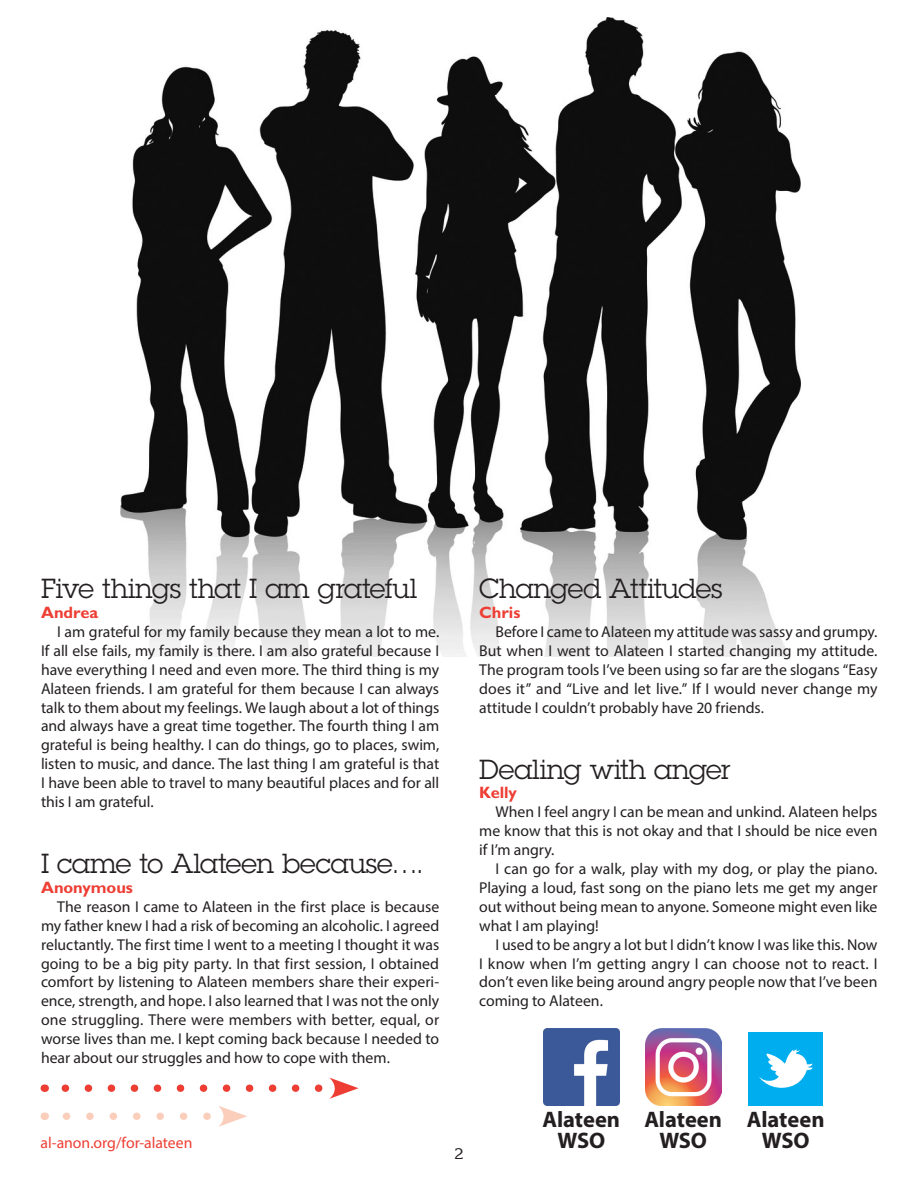
<style>
.page{position:relative;width:918px;height:1188px;background:#fff}
.page>*{position:absolute;margin:0;border:0;box-sizing:border-box;transform-origin:0 0}
.sub_head{font:27px "Lubalin Graph";letter-spacing:-.005em;color:#231f20}
.body_text{font:700 22.5px "Myriad Pro";letter-spacing:-.005em;color:#231f20}
.by_line{font:700 16.5px "Gill Sans";letter-spacing:-.005em;color:#ee3e34}
.body_text-2{font:15.75px/18.9px "Myriad Pro";letter-spacing:-.005em;color:#231f20;text-align:justify}
.body_text-3{font:15.75px "Myriad Pro";color:#ee3e34}
.t1{font:15px "Korinna";color:#231f20}
</style>
<div class="page">
<svg style="left:61px;top:1084px;width:258px;height:8px"></svg>
<svg style="left:329px;top:1078px;width:30px;height:21px"></svg>
<svg style="left:62px;top:1113px;width:145px;height:7px"></svg>
<svg style="left:218px;top:1106px;width:29px;height:21px"></svg>
<img style="left:120px;top:17px;width:681px;height:639px">
<div style="left:748px;top:1032px;width:75px;height:73px;background:#00aeef"></div>
<svg style="left:759px;top:1049px;width:54px;height:39px"></svg>
<img style="left:543px;top:1029px;width:76px;height:76px">
<img style="left:645px;top:1029px;width:76px;height:76px">
<p class="sub_head" style="left:41px;top:572px;width:378px">Five things that I am grateful</p>
<p class="by_line" style="left:41px;top:603px;width:59px">Andrea</p>
<p class="body_text-2" style="left:41px;top:622px;width:400px;text-indent:16px">I am grateful for my family because they mean a lot to me.<br>If all else fails, my family is there. I am also grateful because I have everything I need and even more. The third thing is my Alateen friends. I am grateful for them because I can always talk to them about my feelings. We laugh about a lot of things and always have a great time together. The fourth thing I am grateful is being healthy. I can do things, go to places, swim, listen to music, and dance. The last thing I am grateful is that I have been able to travel to many beautiful places and for all this I am grateful.</p>
<p class="sub_head" style="left:41px;top:847px;width:384px">I came to Alateen because….</p>
<p class="by_line" style="left:41px;top:878px;width:93px">Anonymous</p>
<p class="body_text-2" style="left:41px;top:897px;width:400px;text-indent:16px">The reason I came to Alateen in the first place is because my father knew I had a risk of becoming an alcoholic. I agreed reluctantly. The first time I went to a meeting I thought it was going to be a big pity party. In that first session, I obtained comfort by listening to Alateen members share their experi‑ ence, strength, and hope. I also learned that I was not the only one struggling. There were members with better, equal, or worse lives than me. I kept coming back because I needed to hear about our struggles and how to cope with them.</p>
<p class="sub_head" style="left:479px;top:572px;width:245px">Changed Attitudes</p>
<p class="by_line" style="left:479px;top:603px;width:43px">Chris</p>
<p class="body_text-2" style="left:479px;top:622px;width:400px;text-indent:16px">Before I came to Alateen my attitude was sassy and grumpy.<br>But when I went to Alateen I started changing my attitude.<br>The program tools I’ve been using so far are the slogans “Easy does it” and “Live and let live.” If I would never change my attitude I couldn’t probably have 20 friends.</p>
<p class="sub_head" style="left:479px;top:752px;width:253px">Dealing with anger</p>
<p class="by_line" style="left:479px;top:783px;width:39px">Kelly</p>
<p class="body_text-2" style="left:479px;top:802px;width:400px;text-indent:16px">When I feel angry I can be mean and unkind. Alateen helps me know that this is not okay and that I should be nice even if I’m angry.</p>
<p class="body_text-2" style="left:479px;top:859px;width:400px;text-indent:16px">I can go for a walk, play with my dog, or play the piano.<br>Playing a loud, fast song on the piano lets me get my anger out without being mean to anyone. Someone might even like what I am playing!</p>
<p class="body_text-2" style="left:479px;top:935px;width:400px;text-indent:16px">I used to be angry a lot but I didn’t know I was like this. Now I know when I’m getting angry I can choose not to react. I don’t even like being around angry people now that I’ve been coming to Alateen.</p>
<p class="body_text-3" style="left:40px;top:1133px;width:154px">al‑anon.org/for-alateen</p>
<p class="t1" style="left:454px;top:1144px;width:10px">2</p>
<p class="body_text" style="left:542px;top:1105px;width:79px">Alateen</p>
<p class="body_text" style="left:557px;top:1126px;width:49px">WSO</p>
<p class="body_text" style="left:644px;top:1105px;width:79px">Alateen</p>
<p class="body_text" style="left:659px;top:1126px;width:49px">WSO</p>
<p class="body_text" style="left:747px;top:1105px;width:79px">Alateen</p>
<p class="body_text" style="left:762px;top:1126px;width:49px">WSO</p>
</div>
